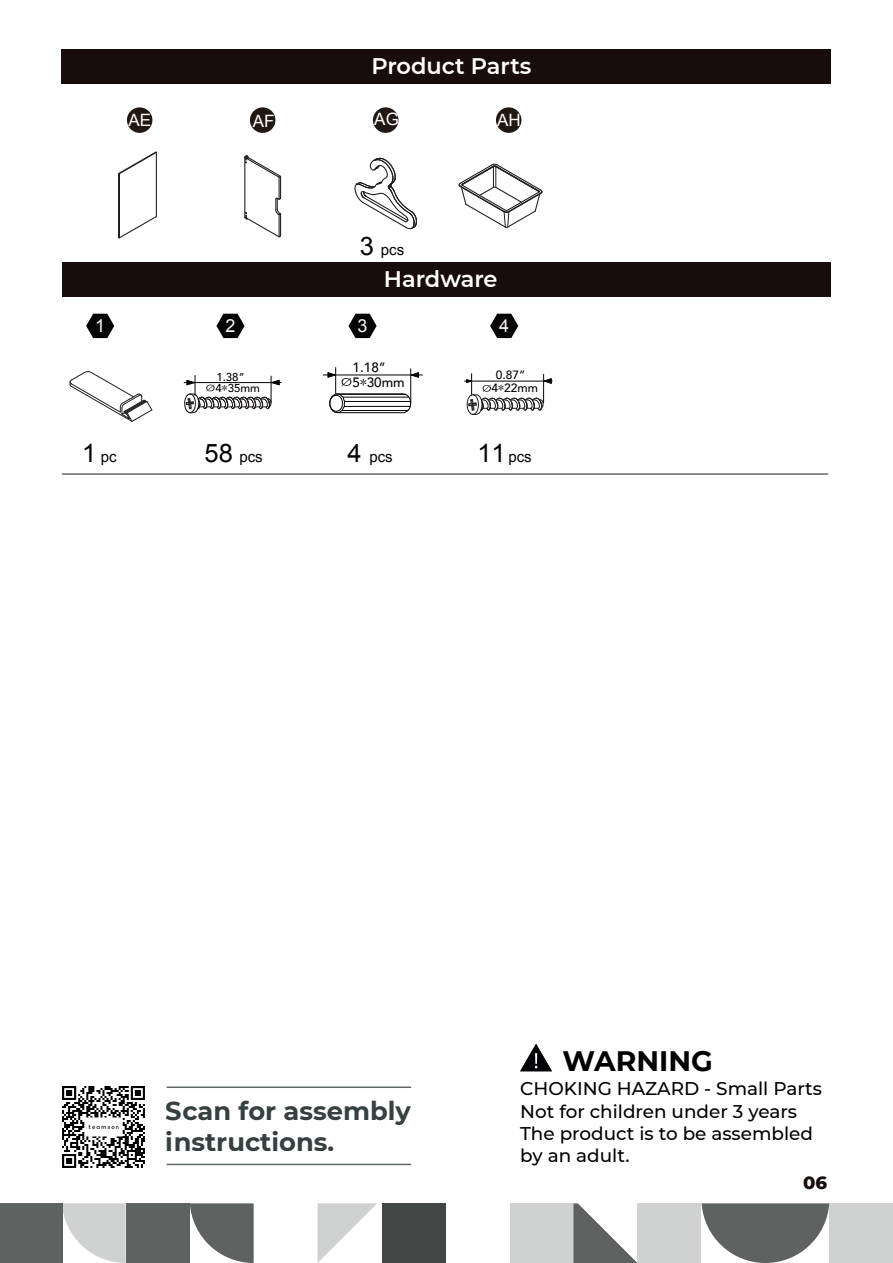
<style>
.page{position:relative;width:893px;height:1263px;background:#fff}
.page>*{position:absolute;margin:0;border:0;box-sizing:border-box;transform-origin:0 0}
.t1{font:700 28.05px "Montserrat";color:#000001}
.t2{font:700 25.65px/30.9px "Montserrat";color:#374040}
.t3{font:600 22.5px "Montserrat";color:#fff}
.t4{font:500 18.45px/22px "Montserrat";color:#000001}
.t5{font:18px "Arial";color:#f6f7f7}
.t6{font:800 18px "Montserrat";color:#190c0d}
.t7{font:16.95px "Arial";color:#fff}
.t8{font:15px "Arial";color:#030303}
.t9{font:500 13.5px/14.9px "Avenir";color:#030303}
.t10{font:500 12px/13.8px "Avenir";color:#030303}
.t11{font:500 11.4px/11.1px "Avenir";color:#030303}
.s1{font-size:25.5px}
.s2{font-family:"Sim Sun";font-weight:400}
</style>
<div class="page">
<div style="left:126px;top:1203px;width:64px;height:60px;background:#5e6261"></div>
<div style="left:382px;top:1203px;width:64px;height:60px;background:#424645"></div>
<svg style="left:190px;top:1203px;width:64px;height:60px"></svg>
<svg style="left:318px;top:1203px;width:59px;height:59px"></svg>
<div style="left:509px;top:1203px;width:64px;height:60px;background:#d0d1d1"></div>
<svg style="left:573px;top:1203px;width:64px;height:60px"></svg>
<div style="left:637px;top:1203px;width:64px;height:60px;background:#d0d1d1"></div>
<div style="left:829px;top:1203px;width:64px;height:60px;background:#d0d1d1"></div>
<svg style="left:702px;top:1203px;width:127px;height:60px"></svg>
<div style="left:0;top:1203px;width:62px;height:60px;background:#5e6261"></div>
<svg style="left:62px;top:1203px;width:64px;height:60px"></svg>
<hr style="left:167px;top:1164px;width:244px;height:1px;background:#374040">
<hr style="left:167px;top:1086px;width:244px;height:2px;background:#374040">
<img style="left:62px;top:1086px;width:83px;height:82px">
<svg style="left:520px;top:1044px;width:32px;height:27px"></svg>
<div style="left:62px;top:263px;width:769px;height:34px;background:#190c0d"></div>
<div style="left:62px;top:50px;width:769px;height:34px;background:#190c0d"></div>
<div style="left:127px;top:107px;width:25px;height:26px;background:#211814;border-radius:50%"></div>
<div style="left:250px;top:107px;width:25px;height:26px;background:#211814;border-radius:50%"></div>
<div style="left:373px;top:107px;width:25px;height:26px;background:#211814;border-radius:50%"></div>
<div style="left:496px;top:107px;width:25px;height:26px;background:#211814;border-radius:50%"></div>
<svg style="left:86px;top:314px;width:28px;height:24px"></svg>
<svg style="left:216px;top:314px;width:29px;height:24px"></svg>
<svg style="left:348px;top:314px;width:29px;height:24px"></svg>
<svg style="left:490px;top:314px;width:28px;height:24px"></svg>
<hr style="left:62px;top:474px;width:766px;height:1px;background:#211814">
<hr style="left:339px;top:412px;width:65px;height:1px;background:#030303">
<hr style="left:342px;top:410px;width:66px;height:1px;background:#030303">
<hr style="left:345px;top:406px;width:65px;height:1px;background:#030303">
<hr style="left:345px;top:401px;width:66px;height:1px;background:#030303">
<hr style="left:343px;top:397px;width:66px;height:1px;background:#030303">
<hr style="left:336px;top:394px;width:66px;height:1px;background:#030303">
<svg style="left:401px;top:393px;width:10px;height:20px"></svg>
<hr style="left:410px;top:369px;width:1px;height:34px;background:#030303">
<svg style="left:410px;top:372px;width:9px;height:6px"></svg>
<hr style="left:323px;top:375px;width:99px;height:1px;background:#030303">
<svg style="left:328px;top:368px;width:23px;height:45px"></svg>
<hr style="left:464px;top:381px;width:88px;height:1px;background:#030303">
<svg style="left:466px;top:374px;width:86px;height:41px"></svg>
<svg style="left:70px;top:371px;width:83px;height:51px"></svg>
<hr style="left:184px;top:382px;width:97px;height:1px;background:#030303">
<svg style="left:184px;top:375px;width:96px;height:39px"></svg>
<svg style="left:354px;top:157px;width:63px;height:73px"></svg>
<svg style="left:458px;top:163px;width:85px;height:65px"></svg>
<svg style="left:118px;top:151px;width:39px;height:88px"></svg>
<svg style="left:244px;top:155px;width:38px;height:83px"></svg>
<p class="t3" style="left:371px;top:50px;width:162px">Product Parts</p>
<p class="t7" style="left:128px;top:109px;width:24px">AE</p>
<p class="t7" style="left:253px;top:110px;width:23px">AF</p>
<p class="t7" style="left:374px;top:108px;width:26px">AG</p>
<p class="t7" style="left:497px;top:108px;width:25px">AH</p>
<p class="t8" style="left:360px;top:240px;width:46px"><span class="s1">3</span> pcs</p>
<p class="t3" style="left:384px;top:263px;width:115px">Hardware</p>
<p class="t5" style="left:95px;top:314px;width:12px">1</p>
<p class="t5" style="left:226px;top:314px;width:12px">2</p>
<p class="t5" style="left:358px;top:314px;width:12px">3</p>
<p class="t5" style="left:499px;top:314px;width:12px">4</p>
<p class="t11" style="left:216px;top:371px;width:46px">1.38”<br>4<span class="s2">*</span>35mm</p>
<p class="t9" style="left:353px;top:359px;width:54px">1.18”<br>5<span class="s2">*</span>30mm</p>
<p class="t10" style="left:492px;top:367px;width:48px;text-indent:4px">0.87”<br>4<span class="s2">*</span>22mm</p>
<p class="t8" style="left:82px;top:446px;width:36px"><span class="s1">1</span> pc</p>
<p class="t8" style="left:205px;top:446px;width:60px"><span class="s1">58</span> pcs</p>
<p class="t8" style="left:347px;top:446px;width:47px"><span class="s1">4</span> pcs</p>
<p class="t8" style="left:477px;top:446px;width:56px"><span class="s1">11</span> pcs</p>
<h1 class="t1" style="left:563px;top:1041px;width:152px">WARNING</h1>
<h2 class="t2" style="left:166px;top:1094px;width:246px">Scan for assembly instructions.</h2>
<p class="t4" style="left:520px;top:1077px;width:303px">CHOKING HAZARD - Small Parts<br>Not for children under 3 years<br>The product is to be assembled by an adult.</p>
<p class="t6" style="left:803px;top:1169px;width:26px">06</p>
</div>
